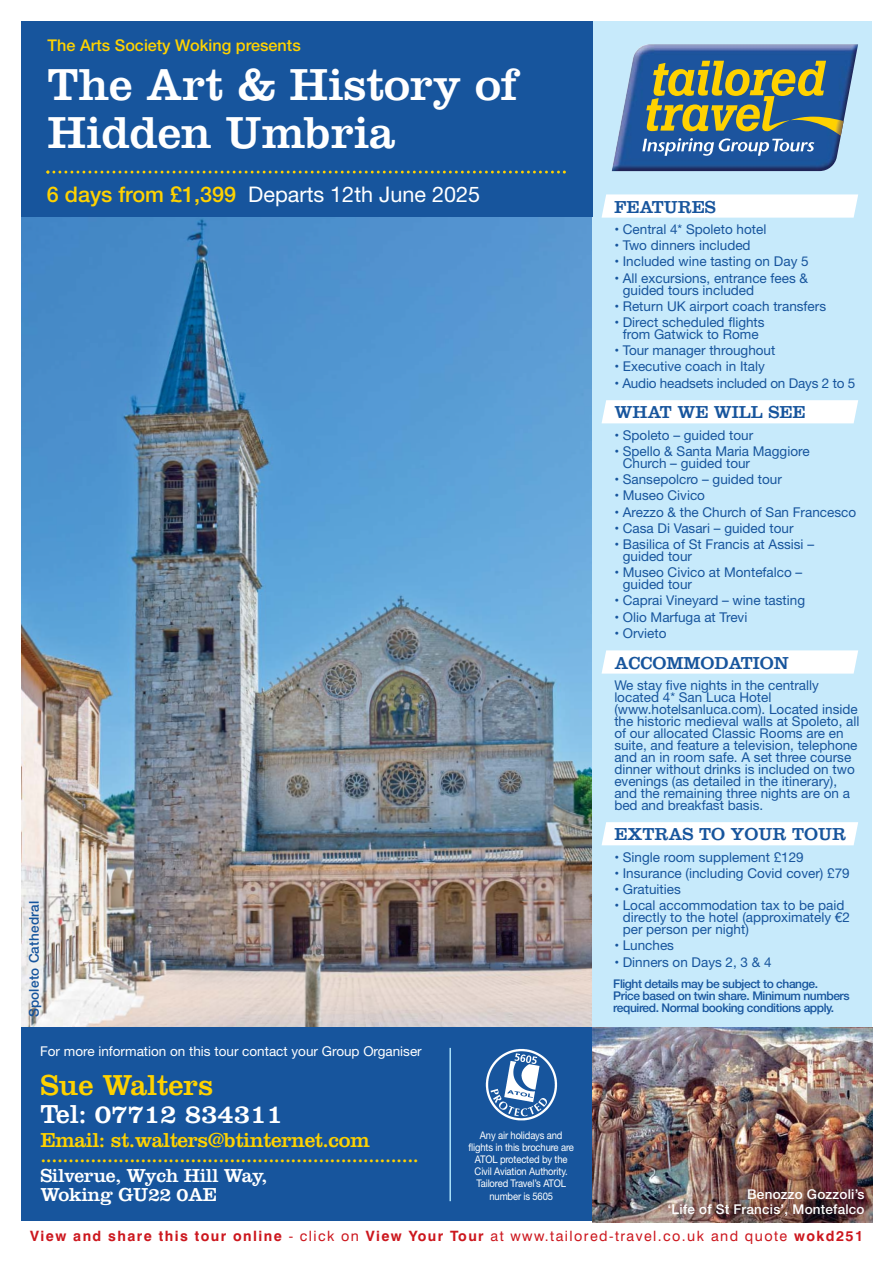
<style>
.page{position:relative;width:893px;height:1263px;background:#fff}
.page>*{position:absolute;margin:0;border:0;box-sizing:border-box;transform-origin:0 0}
.t1{font:46.5px/48px "Clarendon";letter-spacing:-.005em;color:#fff}
.t2{font:30px "Clarendon";letter-spacing:-.005em;color:#ffd200}
.t3{font:27px "Clarendon";letter-spacing:-.005em;color:#fff}
.t4{font:21.6px "Helvetica Neue";color:#fff}
.t5{font:21px "Clarendon";letter-spacing:-.02em;color:#ffd200}
.t6{font:19.5px "Clarendon";color:#ffd200}
.t7{font:19.5px/19.5px "Clarendon";letter-spacing:-.02em;color:#fff}
.t8{font:18px "Clarendon";color:#17559d}
.t9{font:500 16.2px "Helvetica Neue";color:#ffd200}
.t10{font:700 14.25px "Swiss 721 BT";letter-spacing:.1em;color:#cc171e}
.t11{font:13.5px/12px "Helvetica Neue";color:#17559d}
.t12{font:13.5px "Helvetica Neue";color:#fff}
.t13{font:500 13.5px/15px "Helvetica Neue";letter-spacing:.015em;color:#fff;text-align:right}
.t14{font:500 13.5px "Helvetica Neue";letter-spacing:.015em;color:#17559d}
.t15{font:500 12px/12px "Helvetica Neue";letter-spacing:-.035em;color:#17559d}
.t16{font:10.5px/12.1px "Helvetica Neue";letter-spacing:-.015em;color:#fff;text-align:center;scale:.9 1}
.s1{font-weight:500;color:#ffd200}
.s2{font-weight:400}
</style>
<div class="page">
<img style="left:21px;top:217px;width:571px;height:811px">
<div style="left:21px;top:1028px;width:851px;height:194px;background:#17559d"></div>
<hr style="left:449px;top:1048px;width:2px;height:153px;background:#aae1fa">
<div style="left:592px;top:21px;width:280px;height:1221px;background:#c7eafb"></div>
<div style="left:601px;top:822px;width:257px;height:23px;background:#fff"></div>
<svg style="left:601px;top:650px;width:257px;height:24px;background:#fcfdfe"></svg>
<div style="left:601px;top:400px;width:257px;height:23px;background:#fff"></div>
<svg style="left:601px;top:194px;width:257px;height:24px;background:#fbfdfe"></svg>
<div style="left:21px;top:21px;width:571px;height:196px;background:#17559d"></div>
<svg style="left:46px;top:171px;width:520px;height:3px"></svg>
<img style="left:485px;top:1048px;width:73px;height:73px">
<div style="left:0;top:1221px;width:892px;height:41px;background:#fff"></div>
<img style="left:611px;top:44px;width:247px;height:127px">
<svg style="left:642px;top:61px;width:201px;height:95px;background:#627d78"></svg>
<img style="left:592px;top:1028px;width:280px;height:194px">
<p class="t9" style="left:48px;top:39px;width:255px">The Arts Society Woking presents</p>
<h1 class="t1" style="left:48px;top:65px;width:472px">The Art &amp; History of<br>Hidden Umbria</h1>
<h3 class="t4" style="left:47px;top:186px;width:435px"><span class="s1">6 days from £1,399</span> Departs 12th June 2025</h3>
<p class="t14" style="left:29px;top:1017px;width:118px;rotate:-90deg">Spoleto Cathedral</p>
<p class="t12" style="left:40px;top:1046px;width:383px">For more information on this tour contact your Group Organiser</p>
<h3 class="t8" style="left:614px;top:200px;width:103px">FEATURES</h3>
<p class="t11" style="left:614px;top:224px;width:153px">• Central 4* Spoleto hotel</p>
<p class="t11" style="left:614px;top:241px;width:138px">• Two dinners included</p>
<p class="t11" style="left:614px;top:257px;width:196px">• Included wine tasting on Day 5</p>
<p class="t11" style="left:622px;top:273px;width:187px;text-indent:-8px">• All excursions, entrance fees &amp; guided tours included</p>
<p class="t11" style="left:614px;top:301px;width:213px">• Return UK airport coach transfers</p>
<p class="t11" style="left:614px;top:318px;width:152px;text-align:center">• Direct scheduled flights from Gatwick to Rome</p>
<p class="t11" style="left:614px;top:346px;width:162px">• Tour manager throughout</p>
<p class="t11" style="left:614px;top:362px;width:152px">• Executive coach in Italy</p>
<p class="t11" style="left:614px;top:378px;width:242px">• Audio headsets included on Days 2 to 5</p>
<p class="t11" style="left:614px;top:430px;width:140px">• Spoleto – guided tour</p>
<p class="t11" style="left:622px;top:446px;width:188px;text-indent:-8px">• Spello &amp; Santa Maria Maggiore<br>Church – guided tour</p>
<p class="t11" style="left:614px;top:475px;width:169px">• Sansepolcro – guided tour</p>
<p class="t11" style="left:614px;top:491px;width:92px">• Museo Civico</p>
<p class="t11" style="left:614px;top:507px;width:243px">• Arezzo &amp; the Church of San Francesco</p>
<p class="t11" style="left:614px;top:523px;width:181px">• Casa Di Vasari – guided tour</p>
<p class="t11" style="left:622px;top:540px;width:193px;text-indent:-8px">• Basilica of St Francis at Assisi – guided tour</p>
<p class="t11" style="left:622px;top:568px;width:181px;text-indent:-8px">• Museo Civico at Montefalco – guided tour</p>
<p class="t11" style="left:614px;top:596px;width:192px">• Caprai Vineyard – wine tasting</p>
<p class="t11" style="left:614px;top:612px;width:134px">• Olio Marfuga at Trevi</p>
<p class="t11" style="left:614px;top:628px;width:54px">• Orvieto</p>
<h3 class="t8" style="left:614px;top:406px;width:192px">WHAT WE WILL SEE</h3>
<h3 class="t8" style="left:614px;top:656px;width:176px">ACCOMMODATION</h3>
<p class="t11" style="left:614px;top:680px;width:247px">We stay five nights in the centrally located 4* San Luca Hotel (www.hotelsanluca.com). Located inside the historic medieval walls at Spoleto, all of our allocated Classic Rooms are en suite, and feature a television, telephone and an in room safe. A set three course dinner without drinks is included on two evenings (as detailed in the itinerary), and the remaining three nights are on a bed and breakfast basis.</p>
<h3 class="t8" style="left:614px;top:828px;width:233px">EXTRAS TO YOUR TOUR</h3>
<p class="t11" style="left:614px;top:852px;width:191px">• Single room supplement £129</p>
<p class="t11" style="left:614px;top:868px;width:237px">• Insurance (including Covid cover) £79</p>
<p class="t11" style="left:614px;top:885px;width:68px">• Gratuities</p>
<p class="t11" style="left:622px;top:901px;width:229px;text-indent:-8px">• Local accommodation tax to be paid directly to the hotel (approximately €2 per person per night)</p>
<p class="t11" style="left:614px;top:941px;width:61px">• Lunches</p>
<p class="t11" style="left:614px;top:957px;width:159px">• Dinners on Days 2, 3 &amp; 4</p>
<p class="t15" style="left:613px;top:979px;width:238px">Flight details may be subject to change.<br>Price based on twin share. Minimum numbers required. Normal booking conditions apply.</p>
<h2 class="t2" style="left:40px;top:1074px;width:174px">Sue Walters</h2>
<h3 class="t3" style="left:40px;top:1105px;width:244px">Tel: 07712 834311</h3>
<h3 class="t5" style="left:40px;top:1133px;width:331px">Email: st.walters@btinternet.com</h3>
<h3 class="t6" style="left:40px;top:1149px;width:380px">....................................................................</h3>
<h3 class="t7" style="left:40px;top:1167px;width:228px">Silverue, Wych Hill Way,<br>Woking GU22 0AE</h3>
<p class="t16" style="left:468px;top:1130px;width:118px">Any air holidays and flights in this brochure are<br>ATOL protected by the<br>Civil Aviation Authority.<br>Tailored Travel’s ATOL number is 5605</p>
<p class="t10" style="left:30px;top:1230px;width:834px">View and share this tour online <span class="s2">- click on</span> View Your Tour <span class="s2">at www.tailored-travel.co.uk and quote</span> wokd251</p>
<p class="t13" style="left:667px;top:1188px;width:198px">Benozzo Gozzoli’s<br>‘Life of St Francis’, Montefalco</p>
</div>
